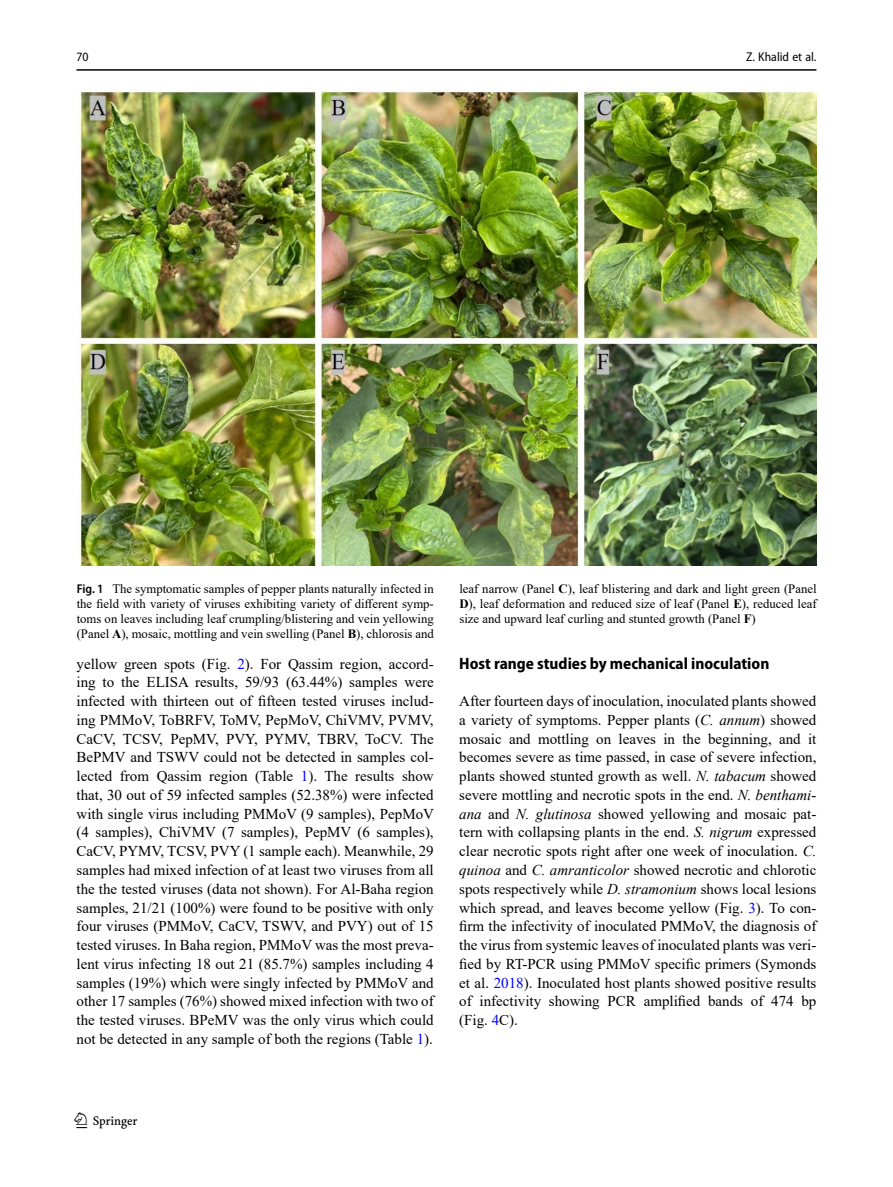
<style>
.page{position:relative;width:893px;height:1187px;background:#fff}
.page>*{position:absolute;margin:0;border:0;box-sizing:border-box;transform-origin:0 0}
.t1{font:22.5px "Springnew";color:#000}
.Head_2{font:700 semi-condensed 16.5px "Myriad Pro";color:#000}
.Body_Text{font:15px/18.8px "Times New Roman";color:#000;text-align:justify}
.Figure_Caption{font:12.75px/15px "Times New Roman";color:#000;text-align:justify}
.t2{font:semi-condensed 12.75px "Myriad Pro";color:#000}
.s1{font-family:"Myriad Pro";font-weight:600;font-stretch:semi-condensed}
.s2{font-weight:700}
.s3{color:#00f}
.s4{font-style:italic}
</style>
<div class="page">
<hr style="left:77px;top:69px;width:739px;height:2px;background:#000">
<img style="left:79px;top:87px;width:738px;height:478px">
<p class="t2" style="left:77px;top:49px;width:14px">70</p>
<p class="t2" style="left:746px;top:49px;width:72px">Z. Khalid et al.</p>
<p class="Figure_Caption" style="left:77px;top:580px;width:359px"><span class="s1">Fig. 1</span> The symptomatic samples of pepper plants naturally infected in the field with variety of viruses exhibiting variety of different symp&shy;toms on leaves including leaf crumpling/blistering and vein yellowing (Panel <span class="s2">A</span>), mosaic, mottling and vein swelling (Panel <span class="s2">B</span>), chlorosis and</p>
<p class="Figure_Caption" style="left:459px;top:580px;width:359px">leaf narrow (Panel <span class="s2">C</span>), leaf blistering and dark and light green (Panel <span class="s2">D</span>), leaf deformation and reduced size of leaf (Panel <span class="s2">E</span>), reduced leaf size and upward leaf curling and stunted growth (Panel <span class="s2">F</span>)</p>
<p class="Body_Text" style="left:77px;top:653px;width:359px">yellow green spots (Fig. <span class="s3">2</span>). For Qassim region, accord&shy;ing to the ELISA results, 59/93 (63.44%) samples were infected with thirteen out of fifteen tested viruses includ&shy;ing PMMoV, ToBRFV, ToMV, PepMoV, ChiVMV, PVMV, CaCV, TCSV, PepMV, PVY, PYMV, TBRV, ToCV. The BePMV and TSWV could not be detected in samples col&shy;lected from Qassim region (Table <span class="s3">1</span>). The results show that, 30 out of 59 infected samples (52.38%) were infected with single virus including PMMoV (9 samples), PepMoV (4 samples), ChiVMV (7 samples), PepMV (6 samples), CaCV, PYMV, TCSV, PVY (1 sample each). Meanwhile, 29 samples had mixed infection of at least two viruses from all the the tested viruses (data not shown). For Al-Baha region samples, 21/21 (100%) were found to be positive with only four viruses (PMMoV, CaCV, TSWV, and PVY) out of 15 tested viruses. In Baha region, PMMoV was the most preva&shy;lent virus infecting 18 out 21 (85.7%) samples including 4 samples (19%) which were singly infected by PMMoV and other 17 samples (76%) showed mixed infection with two of the tested viruses. BPeMV was the only virus which could not be detected in any sample of both the regions (Table <span class="s3">1</span>).</p>
<p class="Head_2" style="left:459px;top:653px;width:312px">Host range studies by mechanical inoculation</p>
<p class="Body_Text" style="left:459px;top:691px;width:359px">After fourteen days of inoculation, inoculated plants showed a variety of symptoms. Pepper plants (<span class="s4">C. annum</span>) showed mosaic and mottling on leaves in the beginning, and it becomes severe as time passed, in case of severe infection, plants showed stunted growth as well. <span class="s4">N. tabacum</span> showed severe mottling and necrotic spots in the end. <span class="s4">N. benthami&shy;ana</span> and <span class="s4">N. glutinosa</span> showed yellowing and mosaic pat&shy;tern with collapsing plants in the end. <span class="s4">S. nigrum</span> expressed clear necrotic spots right after one week of inoculation. <span class="s4">C. quinoa</span> and <span class="s4">C. amranticolor</span> showed necrotic and chlorotic spots respectively while <span class="s4">D. stramonium</span> shows local lesions which spread, and leaves become yellow (Fig. <span class="s3">3</span>). To con&shy;firm the infectivity of inoculated PMMoV, the diagnosis of the virus from systemic leaves of inoculated plants was veri&shy;fied by RT-PCR using PMMoV specific primers (Symonds et al. <span class="s3">2018</span>). Inoculated host plants showed positive results of infectivity showing PCR amplified bands of 474 bp (Fig. <span class="s3">4</span>C).</p>
<h1 class="t1" style="left:77px;top:1107px;width:63px">1 3</h1>
</div>
